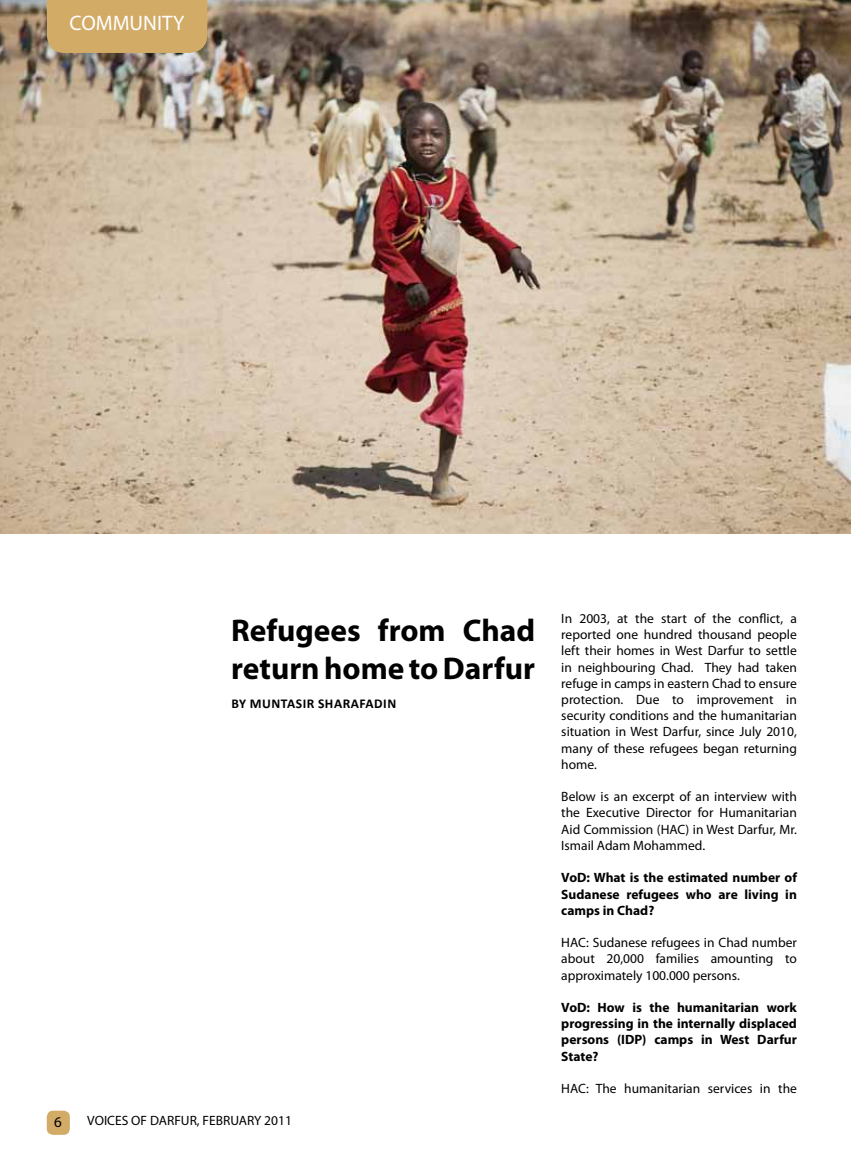
<style>
.page{position:relative;width:851px;height:1149px;background:#fff}
.page>*{position:absolute;margin:0;border:0;box-sizing:border-box;transform-origin:0 0}
.t1{font:700 31.5px/37.7px "Myriad Pro";color:#000}
.t2{font:21px "Myriad Pro";color:#fff}
.t3{font:15px "Myriad Pro";color:#000}
.t4{font:13.5px/16.2px "Myriad Pro";color:#000;text-align:justify}
.t5{font:700 13.5px/16.2px "Myriad Pro";color:#000;text-align:justify}
.t6{font:700 13.5px "Calibri";color:#000}
</style>
<div class="page">
<div style="left:47px;top:1110px;width:23px;height:24px;background:#d2ab67;border-radius:6px"></div>
<img style="left:0;top:0;width:850px;height:533px">
<div style="left:47px;top:0;width:160px;height:53px;background:#d2ab67"></div>
<h2 class="t2" style="left:70px;top:10px;width:116px">COMMUNITY</h2>
<h1 class="t1" style="left:231px;top:610px;width:305px">Refugees from Chad return home to Darfur</h1>
<p class="t6" style="left:231px;top:694px;width:39px">BY MUNTASIR</p>
<p class="t6" style="left:318px;top:694px;width:25px">SHARAFADIN</p>
<p class="t3" style="left:54px;top:1112px;width:9px">6</p>
<p class="t4" style="left:87px;top:1112px;width:206px">VOICES OF DARFUR, FEBRUARY 2011</p>
<p class="t4" style="left:561px;top:610px;width:237px">In 2003, at the start of the conflict, a reported one hundred thousand people left their homes in West Darfur to settle in neighbouring Chad. They had taken refuge in camps in eastern Chad to ensure protection. Due to improvement in security conditions and the humanitarian situation in West Darfur, since July 2010, many of these refugees began returning home.</p>
<p class="t4" style="left:561px;top:788px;width:237px">Below is an excerpt of an interview with the Executive Director for Humanitarian Aid Commission (HAC) in West Darfur, Mr.<br>Ismail Adam Mohammed.</p>
<p class="t5" style="left:561px;top:869px;width:237px">VoD: What is the estimated number of Sudanese refugees who are living in camps in Chad?</p>
<p class="t4" style="left:561px;top:934px;width:237px">HAC: Sudanese refugees in Chad number about 20,000 families amounting to approximately 100.000 persons.</p>
<p class="t5" style="left:561px;top:998px;width:237px">VoD: How is the humanitarian work progressing in the internally displaced persons (IDP) camps in West Darfur State?</p>
<p class="t4" style="left:561px;top:1079px;width:237px">HAC: The humanitarian services in the</p>
</div>
